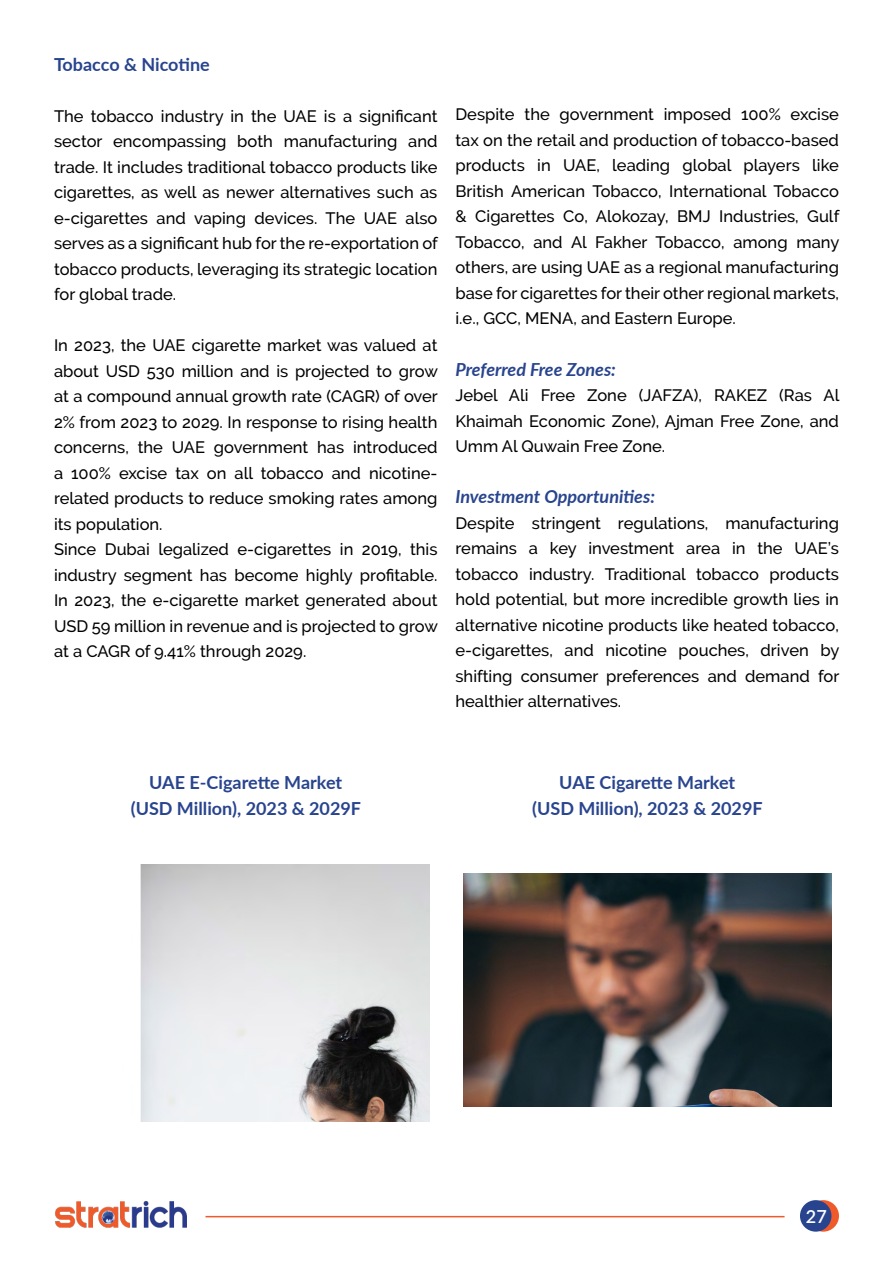
<style>
.page{position:relative;width:893px;height:1263px;background:#fff}
.page>*{position:absolute;margin:0;border:0;box-sizing:border-box;transform-origin:0 0}
.t1{font:700 18px/25.5px "Lato";color:#28448e;text-align:center}
.t2{font:italic 700 18px "Lato";color:#28448e}
.t3{font:600 18px "Lato";color:#fff}
.t4{font:500 16.5px/25.5px "Raleway";color:#000;text-align:justify}
</style>
<div class="page">
<svg style="left:807px;top:1200px;width:32px;height:32px"></svg>
<div style="left:800px;top:1200px;width:31px;height:32px;background:#28448e;border-radius:50%"></div>
<hr style="left:206px;top:1216px;width:578px;height:1px;background:#f05a2a">
<img style="left:55px;top:1201px;width:132px;height:27px">
<img style="left:140px;top:864px;width:289px;height:257px">
<img style="left:463px;top:873px;width:368px;height:233px">
<p class="t1" style="left:54px;top:51px;width:157px">Tobacco &amp; Nicotine</p>
<p class="t4" style="left:54px;top:103px;width:385px">The tobacco industry in the UAE is a significant sector encompassing both manufacturing and trade. It includes traditional tobacco products like cigarettes, as well as newer alternatives such as e-cigarettes and vaping devices. The UAE also serves as a significant hub for the re-exportation of tobacco products, leveraging its strategic location for global trade.</p>
<p class="t4" style="left:54px;top:333px;width:385px;text-align:left">In 2023, the UAE cigarette market was valued at about USD 530 million and is projected to grow at a compound annual growth rate (CAGR) of over 2% from 2023 to 2029. In response to rising health concerns, the UAE government has introduced a 100% excise tax on all tobacco and nicotine&shy;related products to reduce smoking rates among its population.<br>Since Dubai legalized e-cigarettes in 2019, this industry segment has become highly profitable.<br>In 2023, the e-cigarette market generated about USD 59 million in revenue and is projected to grow at a CAGR of 9.41% through 2029.</p>
<p class="t4" style="left:455px;top:102px;width:385px">Despite the government imposed 100% excise tax on the retail and production of tobacco-based products in UAE, leading global players like British American Tobacco, International Tobacco &amp; Cigarettes Co, Alokozay, BMJ Industries, Gulf Tobacco, and Al Fakher Tobacco, among many others, are using UAE as a regional manufacturing base for cigarettes for their other regional markets, i.e., GCC, MENA, and Eastern Europe.</p>
<p class="t2" style="left:455px;top:356px;width:162px">Preferred Free Zones:</p>
<p class="t4" style="left:455px;top:382px;width:385px">Jebel Ali Free Zone (JAFZA), RAKEZ (Ras Al Khaimah Economic Zone), Ajman Free Zone, and Umm Al Quwain Free Zone.</p>
<p class="t2" style="left:455px;top:483px;width:201px">Investment Opportunities:</p>
<p class="t4" style="left:455px;top:510px;width:385px">Despite stringent regulations, manufacturing remains a key investment area in the UAE’s tobacco industry. Traditional tobacco products hold potential, but more incredible growth lies in alternative nicotine products like heated tobacco, e-cigarettes, and nicotine pouches, driven by shifting consumer preferences and demand for healthier alternatives.</p>
<p class="t1" style="left:131px;top:769px;width:232px">UAE E-Cigarette Market (USD Million), 2023 &amp; 2029F</p>
<p class="t1" style="left:532px;top:769px;width:232px">UAE Cigarette Market<br>(USD Million), 2023 &amp; 2029F</p>
<p class="t3" style="left:806px;top:1203px;width:22px">27</p>
</div>
